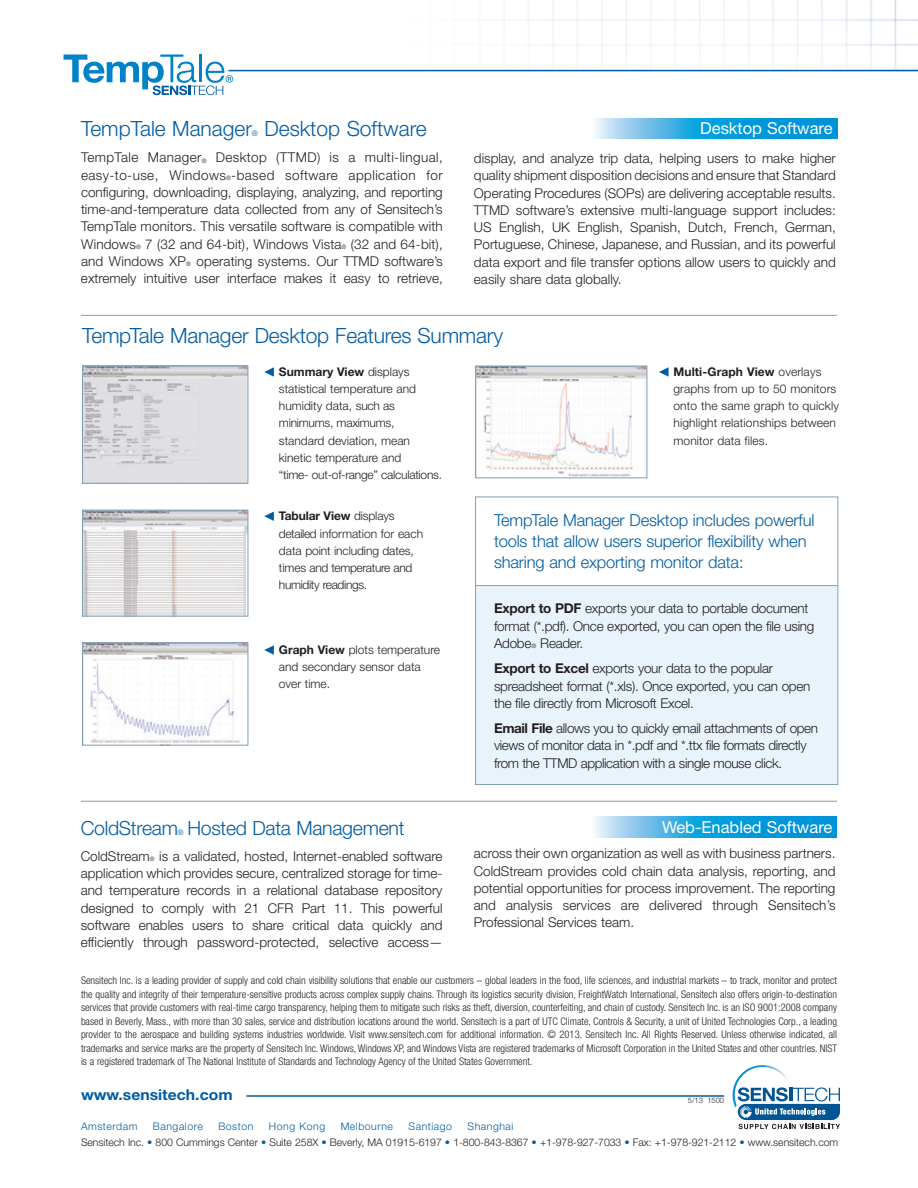
<style>
.page{position:relative;width:918px;height:1188px;background:#fff}
.page>*{position:absolute;margin:0;border:0;box-sizing:border-box;transform-origin:0 0}
.t1{font:300 21px "Helvetica Neue LT Std";letter-spacing:-.01em;color:#015ca3}
.t2{font:300 19.5px "Helvetica Neue LT Std";letter-spacing:-.015em;color:#015ca3}
.t3{font:300 16.5px/21px "Helvetica Neue LT Std";letter-spacing:-.01em;color:#015ca3}
.t4{font:16.5px "Helvetica Neue LT Std";color:#fff}
.t5{font:700 15px "Helvetica Neue LT Std";color:#015ca3;scale:1.05 1}
.t6{font:300 13.5px/17.2px "Helvetica Neue LT Std";color:#231f20;text-align:justify}
.t7{font:300 13.5px/17.2px "Helvetica Neue LT Std";letter-spacing:-.02em;color:#231f20}
.t8{font:300 13.5px/17.2px "Helvetica Neue LT Std";letter-spacing:-.03em;color:#231f20}
.t9{font:300 13.5px/17.2px "Helvetica Neue LT Std";letter-spacing:.03em;color:#231f20;text-align:right}
.t10{font:300 12px/17.2px "Helvetica Neue LT Std";color:#231f20}
.t11{font:300 condensed 10.5px/13.5px "Helvetica Neue LT Std";color:#231f20;text-align:justify}
.t12{font:300 10.5px/16.5px "Helvetica Neue LT Std";letter-spacing:-.005em;color:#231f20}
.t13{font:300 10.5px "Helvetica Neue LT Std";letter-spacing:.05em;color:#015ca3}
.t14{font:300 7.5px "Helvetica Neue LT Std";color:#231f20}
.t15{font:300 7.5px "Helvetica Neue LT Std";color:#015ca3}
.t16{font:300 6px "Helvetica Neue LT Std";color:#231f20}
.s1{font-weight:700}
.s2{color:#015ca3}
.s3{font-stretch:condensed;color:#015ca3}
</style>
<div class="page">
<img style="left:63px;top:0;width:855px;height:96px">
<hr style="left:229px;top:70px;width:689px;height:1px;background:#015ca3">
<svg style="left:64px;top:54px;width:169px;height:41px"></svg>
<hr style="left:81px;top:801px;width:756px;height:1px;background:#7ea1b7">
<hr style="left:81px;top:315px;width:756px;height:1px;background:#7ea1b7">
<hr style="left:246px;top:1095px;width:478px;height:2px;background:#015ca3">
<svg style="left:595px;top:817px;width:242px;height:20px;background:#33abe0"></svg>
<svg style="left:595px;top:118px;width:242px;height:21px;background:#33abe0"></svg>
<img style="left:477px;top:368px;width:168px;height:108px">
<div style="left:475px;top:366px;width:172px;height:112px;border:1px solid #7ea1b7"></div>
<img style="left:84px;top:644px;width:162px;height:100px">
<div style="left:82px;top:642px;width:166px;height:104px;border:1px solid #7ea1b7"></div>
<img style="left:84px;top:368px;width:162px;height:114px">
<div style="left:82px;top:366px;width:166px;height:118px;border:1px solid #7ea1b7"></div>
<img style="left:84px;top:512px;width:162px;height:103px">
<div style="left:82px;top:510px;width:166px;height:107px;border:1px solid #7ea1b7"></div>
<svg style="left:264px;top:367px;width:10px;height:10px"></svg>
<svg style="left:264px;top:512px;width:10px;height:9px"></svg>
<svg style="left:264px;top:645px;width:10px;height:10px"></svg>
<svg style="left:659px;top:367px;width:10px;height:10px"></svg>
<div style="left:475px;top:585px;width:362px;height:200px;background:#e8f3fb"></div>
<div style="left:475px;top:497px;width:363px;height:288px;border:1px solid #7ea1b7"></div>
<hr style="left:476px;top:585px;width:362px;height:1px;background:#7ea1b7">
<svg style="left:738px;top:1087px;width:102px;height:42px"></svg>
<img style="left:733px;top:1065px;width:58px;height:43px">
<h1 class="t1" style="left:81px;top:116px;width:173px">TempTale Manager</h1>
<p class="t15" style="left:252px;top:129px;width:7px">®</p>
<h1 class="t1" style="left:264px;top:116px;width:164px">Desktop Software</h1>
<p class="t9" style="left:81px;top:149px;width:122px">TempTale Manager</p>
<p class="t16" style="left:202px;top:157px;width:6px">®</p>
<p class="t9" style="left:81px;top:149px;width:363px">Desktop (TTMD) is a multi-lingual,<br>easy-to-use, Windows -based software application for</p>
<p class="t16" style="left:226px;top:174px;width:6px">®</p>
<p class="t6" style="left:81px;top:183px;width:363px">configuring, downloading, displaying, analyzing, and reporting time-and-temperature data collected from any of Sensitech’s TempTale monitors. This versatile software is compatible with Windows</p>
<p class="t16" style="left:136px;top:243px;width:6px">®</p>
<p class="t6" style="left:145px;top:235px;width:198px">7 (32 and 64-bit), Windows Vista</p>
<p class="t16" style="left:342px;top:243px;width:6px">®</p>
<p class="t6" style="left:351px;top:235px;width:93px">(32 and 64-bit),</p>
<p class="t6" style="left:81px;top:252px;width:106px">and Windows XP</p>
<p class="t16" style="left:186px;top:260px;width:6px">®</p>
<p class="t6" style="left:81px;top:252px;width:363px;text-align:right">operating systems. Our TTMD software’s<br>extremely intuitive user interface makes it easy to retrieve,</p>
<p class="t4" style="left:700px;top:118px;width:134px">Desktop Software</p>
<p class="t6" style="left:474px;top:149px;width:363px">display, and analyze trip data, helping users to make higher quality shipment disposition decisions and ensure that Standard Operating Procedures (SOPs) are delivering acceptable results.<br>TTMD software’s extensive multi-language support includes:<br>US English, UK English, Spanish, Dutch, French, German, Portuguese, Chinese, Japanese, and Russian, and its powerful data export and file transfer options allow users to quickly and easily share data globally.</p>
<h1 class="t1" style="left:82px;top:323px;width:422px">TempTale Manager Desktop Features Summary</h1>
<p class="t10" style="left:279px;top:363px;width:165px"><span class="s1">Summary View</span> displays statistical temperature and humidity data, such as minimums, maximums, standard deviation, mean kinetic temperature and<br>“time- out-of-range” calculations.</p>
<p class="t10" style="left:279px;top:507px;width:146px"><span class="s1">Tabular View</span> displays detailed information for each data point including dates, times and temperature and humidity readings.</p>
<p class="t10" style="left:673px;top:362px;width:167px"><span class="s1">Multi-Graph View</span> overlays graphs from up to 50 monitors onto the same graph to quickly highlight relationships between monitor data files.</p>
<p class="t3" style="left:494px;top:509px;width:322px">TempTale Manager Desktop includes powerful tools that allow users superior flexibility when sharing and exporting monitor data:</p>
<p class="t7" style="left:494px;top:600px;width:322px"><span class="s1">Export to PDF</span> exports your data to portable document format (*.pdf). Once exported, you can open the file using<br>Adobe</p>
<p class="t7" style="left:494px;top:630px;width:281px;line-height:25.3px;text-indent:46px">Reader.<br><span class="s1">Export to Excel</span> exports your data to the popular</p>
<p class="t7" style="left:494px;top:677px;width:318px">spreadsheet format (*.xls). Once exported, you can open the file directly from Microsoft Excel.</p>
<p class="t8" style="left:494px;top:719px;width:326px"><span class="s1">Email File</span> allows you to quickly email attachments of open views of monitor data in *.pdf and *.ttx file formats directly from the TTMD application with a single mouse click.</p>
<p class="t16" style="left:531px;top:642px;width:6px">®</p>
<p class="t10" style="left:279px;top:640px;width:163px"><span class="s1">Graph View</span> plots temperature and secondary sensor data over time.</p>
<h2 class="t2" style="left:81px;top:816px;width:99px">ColdStream</h2>
<p class="t15" style="left:177px;top:828px;width:7px">®</p>
<h2 class="t2" style="left:187px;top:816px;width:219px">Hosted Data Management</h2>
<p class="t6" style="left:81px;top:847px;width:71px">ColdStream</p>
<p class="t16" style="left:150px;top:855px;width:6px">®</p>
<p class="t6" style="left:81px;top:847px;width:363px;text-indent:78px">is a validated, hosted, Internet-enabled software application which provides secure, centralized storage for time&shy;and temperature records in a relational database repository designed to comply with 21 CFR Part 11. This powerful software enables users to share critical data quickly and efficiently through password-protected, selective access—</p>
<p class="t4" style="left:662px;top:817px;width:172px">Web-Enabled Software</p>
<p class="t6" style="left:474px;top:845px;width:363px">across their own organization as well as with business partners.<br>ColdStream provides cold chain data analysis, reporting, and potential opportunities for process improvement. The reporting and analysis services are delivered through Sensitech’s Professional Services team.</p>
<p class="t11" style="left:81px;top:974px;width:758px">Sensitech Inc. is a leading provider of supply and cold chain visibility solutions that enable our customers – global leaders in the food, life sciences, and industrial markets – to track, monitor and protect the quality and integrity of their temperature-sensitive products across complex supply chains. Through its logistics security division, FreightWatch International, Sensitech also offers origin-to-destination services that provide customers with real-time cargo transparency, helping them to mitigate such risks as theft, diversion, counterfeiting, and chain of custody. Sensitech Inc. is an ISO 9001:2008 company based in Beverly, Mass., with more than 30 sales, service and distribution locations around the world. Sensitech is a part of UTC Climate, Controls &amp; Security, a unit of United Technologies Corp., a leading provider to the aerospace and building systems industries worldwide. Visit www.sensitech.com for additional information. © 2013. Sensitech Inc. All Rights Reserved. Unless otherwise indicated, all trademarks and service marks are the property of Sensitech Inc. Windows, Windows XP, and Windows Vista are registered trademarks of Microsoft Corporation in the United States and other countries. NIST is a registered trademark of The National Institute of Standards and Technology Agency of the United States Government.</p>
<p class="t5" style="left:81px;top:1085px;width:146px">www.sensitech.com</p>
<p class="t14" style="left:688px;top:1096px;width:38px">5/13 1500</p>
<p class="t13" style="left:81px;top:1119px;width:58px">Amsterdam</p>
<p class="t13" style="left:153px;top:1119px;width:51px">Bangalore</p>
<p class="t13" style="left:218px;top:1119px;width:37px">Boston</p>
<p class="t13" style="left:269px;top:1119px;width:58px">Hong Kong</p>
<p class="t13" style="left:341px;top:1119px;width:54px">Melbourne</p>
<p class="t13" style="left:409px;top:1119px;width:45px">Santiago</p>
<p class="t12" style="left:81px;top:1117px;width:759px;text-indent:387px"><span class="s2">Shanghai<br></span>Sensitech Inc. <span class="s3">•</span> 800 Cummings Center <span class="s3">•</span> Suite 258X <span class="s3">•</span> Beverly, MA 01915-6197 <span class="s3">•</span> 1-800-843-8367 <span class="s3">•</span> +1-978-927-7033 <span class="s3">•</span> Fax: +1-978-921-2112 <span class="s3">•</span> www.sensitech.com</p>
</div>
